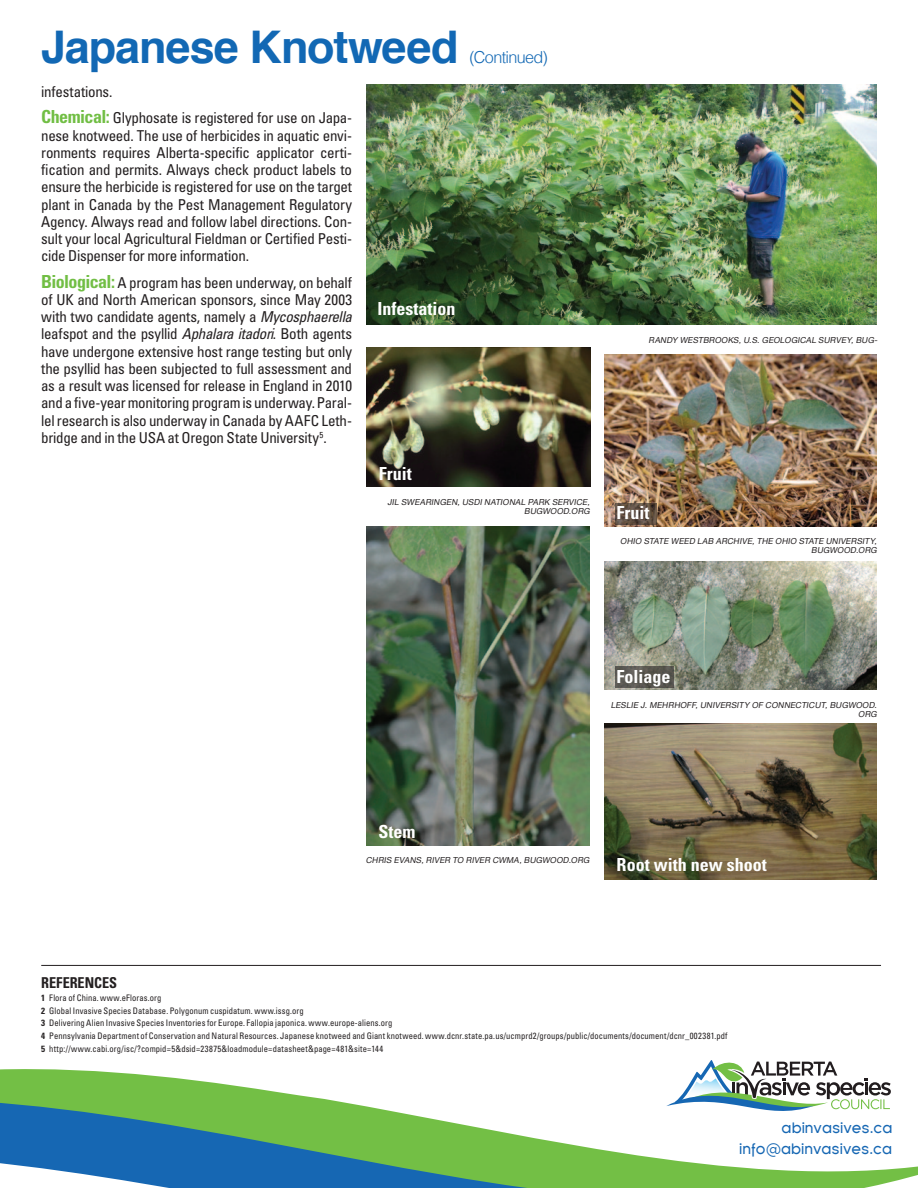
<style>
.page{position:relative;width:918px;height:1188px;background:#fff}
.page>*{position:absolute;margin:0;border:0;box-sizing:border-box;transform-origin:0 0}
.t1{font:700 45px "Helvetica";letter-spacing:-.025em;color:#1268b4}
.t2{font:700 condensed 18px "Univers";color:#fff}
.t3{font:300 16.5px "Helvetica";letter-spacing:-.04em;color:#1268b4}
.t4{font:condensed 15px/17.2px "Univers";letter-spacing:-.02em;color:#231f20;text-align:justify}
.t5{font:15px/20.2px "Florencesans";color:#1667b3;text-align:right}
.t6{font:700 condensed 15px "Univers";color:#231f20;scale:.95 1}
.t7{font:condensed 9px/12.8px "Univers";letter-spacing:.01em;color:#231f20;scale:.95 1}
.t8{font:italic 8.25px/9px "Helvetica Neue";color:#231f20;text-align:right}
.s1{font-weight:700;font-size:18px;color:#71be44}
.s2{font-style:italic}
.s3{font-weight:700}
</style>
<div class="page">
<svg style="left:844px;top:1078px;width:74px;height:110px"></svg>
<svg style="left:0;top:1060px;width:844px;height:128px"></svg>
<hr style="left:41px;top:965px;width:840px;height:1px;background:#231f20">
<img style="left:367px;top:85px;width:510px;height:240px">
<img style="left:366px;top:347px;width:225px;height:140px">
<img style="left:604px;top:354px;width:273px;height:172px">
<svg style="left:615px;top:503px;width:41px;height:22px"></svg>
<img style="left:604px;top:562px;width:273px;height:128px">
<svg style="left:615px;top:666px;width:58px;height:22px"></svg>
<img style="left:604px;top:724px;width:273px;height:156px">
<img style="left:366px;top:526px;width:223px;height:319px">
<h1 class="t1" style="left:41px;top:11px;width:419px">Japanese Knotweed</h1>
<p class="t4" style="left:41px;top:78px;width:312px;line-height:26.2px">infestations.<br><span class="s1">Chemical:</span> Glyphosate is registered for use on Japa-</p>
<p class="t4" style="left:41px;top:126px;width:312px">nese knotweed. The use of herbicides in aquatic envi&shy;ronments requires Alberta-specific applicator certi&shy;fication and permits. Always check product labels to ensure the herbicide is registered for use on the target plant in Canada by the Pest Management Regulatory Agency. Always read and follow label directions. Con&shy;sult your local Agricultural Fieldman or Certified Pesti&shy;cide Dispenser for more information.</p>
<p class="t4" style="left:41px;top:273px;width:312px"><span class="s1">Biological:</span> A program has been underway, on behalf of UK and North American sponsors, since May 2003 with two candidate agents, namely a <span class="s2">Mycosphaerella </span>leafspot and the psyllid <span class="s2">Aphalara itadori</span>. Both agents have undergone extensive host range testing but only the psyllid has been subjected to full assessment and as a result was licensed for release in England in 2010 and a five-year monitoring program is underway. Paral&shy;lel research is also underway in Canada by AAFC Leth&shy;bridge and in the USA at Oregon State University<sup>5</sup>.</p>
<p class="t2" style="left:378px;top:298px;width:80px">Infestation</p>
<p class="t3" style="left:469px;top:43px;width:80px">(Continued)</p>
<p class="t2" style="left:379px;top:462px;width:34px">Fruit</p>
<p class="t8" style="left:388px;top:498px;width:206px">JIL SWEARINGEN,USDINATIONAL PARK SERVICE,<br>BUGWOOD.ORG</p>
<p class="t8" style="left:649px;top:337px;width:233px">RANDY WESTBROOKS,U.S.GEOLOGICAL SURVEY,BUG-</p>
<p class="t2" style="left:617px;top:502px;width:34px">Fruit</p>
<p class="t8" style="left:620px;top:537px;width:260px">OHIO STATE WEED LAB ARCHIVE,THE OHIO STATE UNIVERSITY,<br>BUGWOOD.ORG</p>
<p class="t2" style="left:617px;top:665px;width:55px">Foliage</p>
<p class="t8" style="left:611px;top:701px;width:270px">LESLIE J.MEHRHOFF,UNIVERSITY OF CONNECTICUT,BUGWOOD.<br>ORG</p>
<p class="t2" style="left:378px;top:821px;width:39px">Stem</p>
<p class="t8" style="left:366px;top:856px;width:227px">CHRIS EVANS,RIVER TO RIVER CWMA,BUGWOOD.ORG</p>
<p class="t2" style="left:617px;top:853px;width:152px">Root with new shoot</p>
<p class="t6" style="left:41px;top:974px;width:80px">references</p>
<p class="t7" style="left:41px;top:991px;width:724px"><span class="s3">1</span> Flora of China. www.eFloras.org<br><span class="s3">2</span> Global Invasive Species Database. Polygonum cuspidatum. www.issg.org<br><span class="s3">3</span> Delivering Alien Invasive Species Inventories for Europe. Fallopia japonica. www.europe-aliens.org<br><span class="s3">4</span> Pennsylvania Department of Conservation and Natural Resources. Japanese knotweed and Giant knotweed. www.dcnr.state.pa.us/ucmprd2/groups/public/documents/document/dcnr_002381.pdf <span class="s3">5</span> http://www.cabi.org/isc/?compid=5&amp;dsid=23875&amp;loadmodule=datasheet&amp;page=481&amp;site=144</p>
<p class="t5" style="left:739px;top:1118px;width:155px">abinvasives.ca info@abinvasives.ca</p>
</div>
